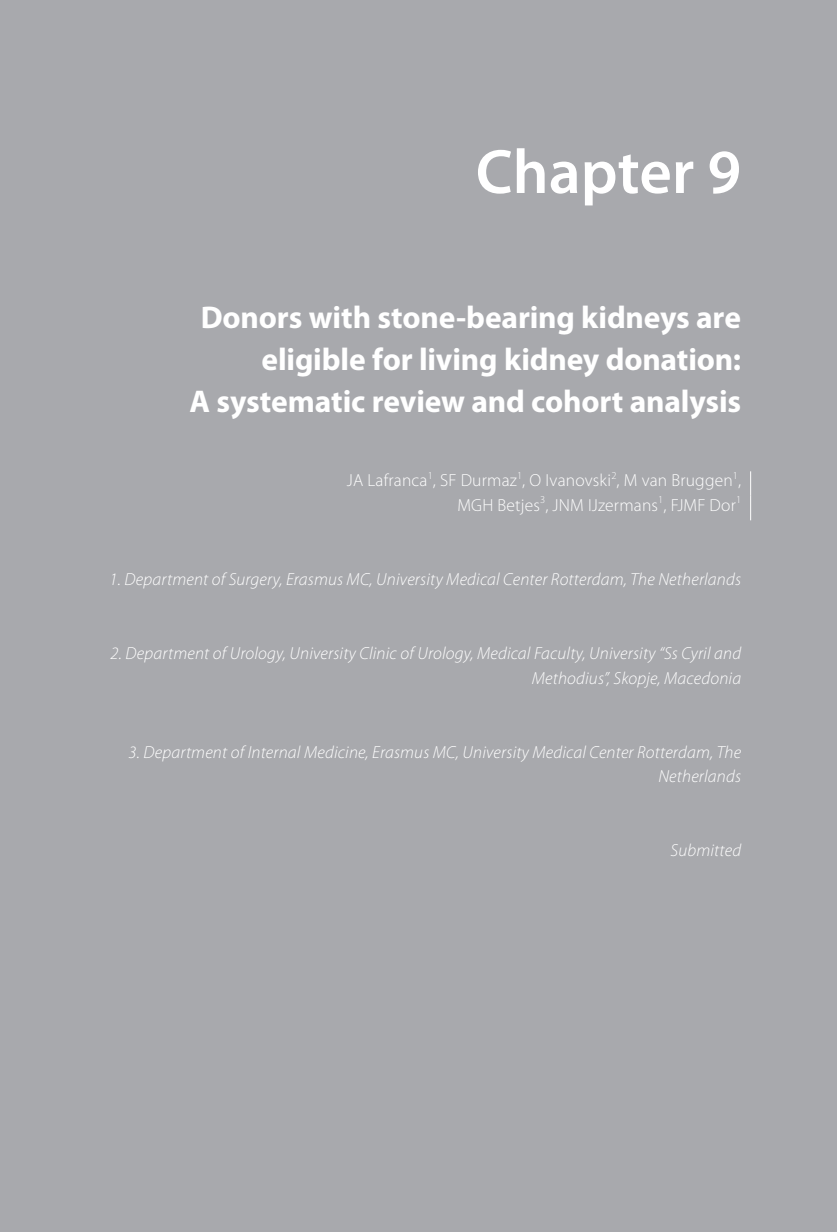
<style>
.page{position:relative;width:837px;height:1232px;background:#fff}
.page>*{position:absolute;margin:0;border:0;box-sizing:border-box;transform-origin:0 0}
.t1{font:600 63px "Myriad Pro";color:#fff}
.t2{font:700 31.5px/42px "Myriad Pro";letter-spacing:-.005em;color:#fff;text-align:right}
.t3{font:italic 300 17.5px/24.5px "Myriad Pro";letter-spacing:.01em;color:#fff;text-align:right}
.t4{font:300 17.5px/24.5px "Myriad Pro";letter-spacing:.01em;color:#fff;text-align:right}
</style>
<div class="page">
<div style="left:0;top:0;width:836px;height:1231px;background:#a8a9ad"></div>
<svg style="left:750px;top:471px;width:1px;height:49px"></svg>
<h1 class="t1" style="left:475px;top:132px;width:267px">Chapter 9</h1>
<h2 class="t2" style="left:189px;top:295px;width:553px">Donors with stone-bearing kidneys are eligible for living kidney donation:<br>A systematic review and cohort analysis</h2>
<p class="t4" style="left:347px;top:468px;width:395px">JA Lafranca<sup>1</sup>, SF Durmaz<sup>1</sup>, O Ivanovski<sup>2</sup>, M van Bruggen<sup>1</sup>,<br>MGH Betjes<sup>3</sup>, JNM IJzermans<sup>1</sup>, FJMF Dor<sup>1</sup></p>
<p class="t3" style="left:109px;top:566px;width:633px">1. Department of Surgery, Erasmus MC, University Medical Center Rotterdam, The Netherlands</p>
<p class="t3" style="left:110px;top:641px;width:632px">2. Department of Urology, University Clinic of Urology, Medical Faculty, University “Ss Cyril and<br>Methodius”, Skopje, Macedonia</p>
<p class="t3" style="left:128px;top:739px;width:614px">3. Department of Internal Medicine, Erasmus MC, University Medical Center Rotterdam, The<br>Netherlands</p>
<p class="t3" style="left:670px;top:838px;width:72px">Submitted</p>
</div>
